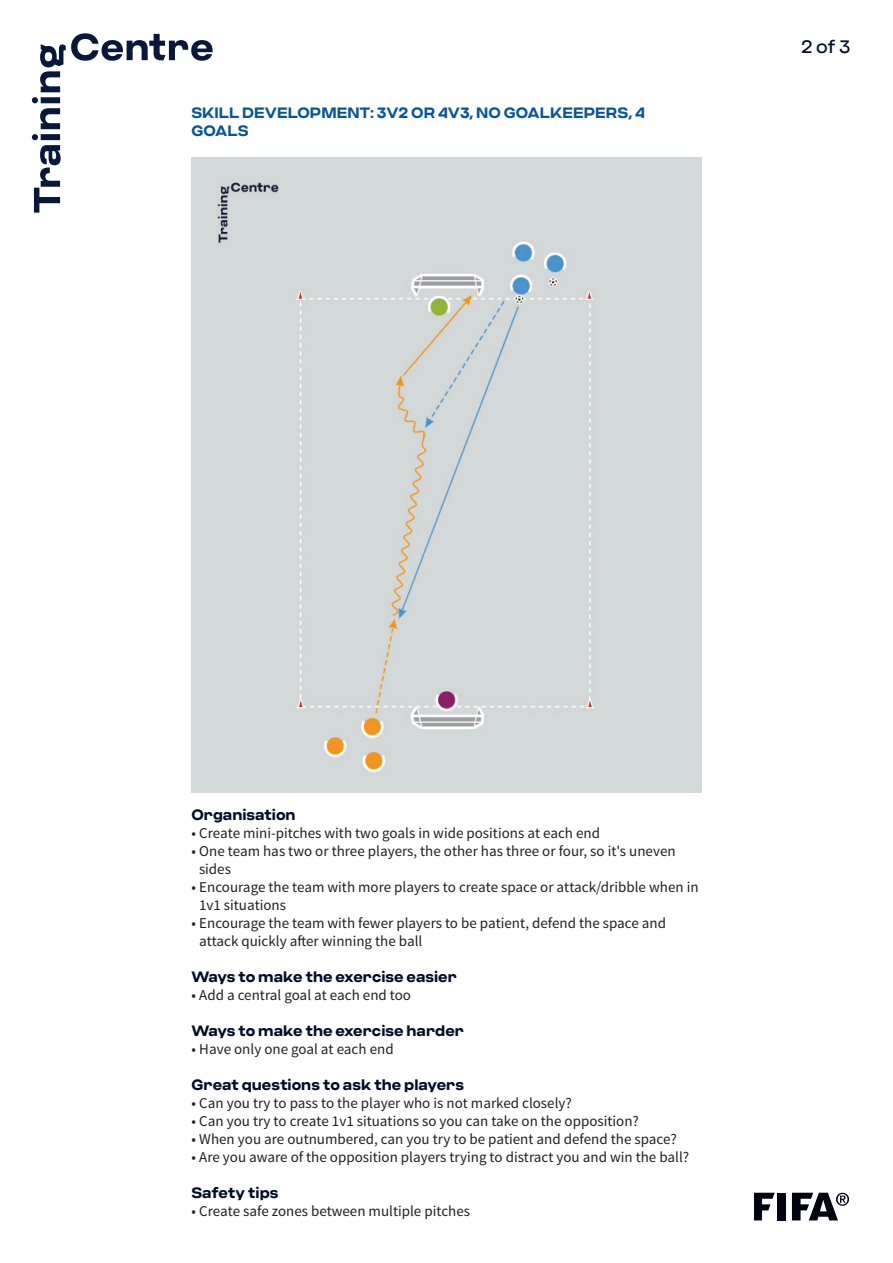
<style>
.page{position:relative;width:893px;height:1263px;background:#fff}
.page>*{position:absolute;margin:0;border:0;box-sizing:border-box;transform-origin:0 0}
.t1{font:18px "Criteria CF";color:#000c26}
.t2{font:15px/18px "Source Sans Pro";color:#231f20}
.t3{font:700 15px "Criteria CF";color:#000c26}
.t4{font:700 15px/18px "Criteria CF";color:#0a5694}
</style>
<div class="page">
<svg style="left:32px;top:33px;width:181px;height:180px"></svg>
<svg style="left:755px;top:1193px;width:20px;height:27px"></svg>
<div style="left:777px;top:1193px;width:9px;height:27px;background:#010410"></div>
<svg style="left:792px;top:1193px;width:57px;height:27px"></svg>
<div style="left:191px;top:157px;width:510px;height:635px;background:#d3d8d8"></div>
<p class="t4" style="left:191px;top:105px;width:455px">SKILL DEVELOPMENT: 3V2 OR 4V3, NO GOALKEEPERS, 4<br>GOALS</p>
<p class="t1" style="left:801px;top:39px;width:51px">2 of 3</p>
<p class="t3" style="left:191px;top:810px;width:106px">Organisation</p>
<p class="t2" style="left:191px;top:826px;width:410px">• Create mini-pitches with two goals in wide positions at each end</p>
<p class="t2" style="left:199px;top:844px;width:478px;text-indent:-8px">• One team has two or three players, the other has three or four, so it's uneven sides</p>
<p class="t2" style="left:199px;top:880px;width:501px;text-indent:-8px">• Encourage the team with more players to create space or attack/dribble when in<br>1v1 situations</p>
<p class="t2" style="left:199px;top:916px;width:469px;text-indent:-8px">• Encourage the team with fewer players to be patient, defend the space and attack quickly after winning the ball</p>
<p class="t3" style="left:191px;top:972px;width:267px">Ways to make the exercise easier</p>
<p class="t2" style="left:191px;top:988px;width:221px">• Add a central goal at each end too</p>
<p class="t3" style="left:191px;top:1026px;width:274px">Ways to make the exercise harder</p>
<p class="t2" style="left:191px;top:1042px;width:204px">• Have only one goal at each end</p>
<p class="t3" style="left:191px;top:1080px;width:274px">Great questions to ask the players</p>
<p class="t2" style="left:191px;top:1096px;width:382px">• Can you try to pass to the player who is not marked closely?</p>
<p class="t2" style="left:191px;top:1114px;width:449px">• Can you try to create 1v1 situations so you can take on the opposition?</p>
<p class="t2" style="left:191px;top:1132px;width:487px">• When you are outnumbered, can you try to be patient and defend the space?</p>
<p class="t2" style="left:191px;top:1150px;width:499px">• Are you aware of the opposition players trying to distract you and win the ball?</p>
<p class="t3" style="left:191px;top:1188px;width:89px">Safety tips</p>
<p class="t2" style="left:191px;top:1204px;width:280px">• Create safe zones between multiple pitches</p>
</div>
